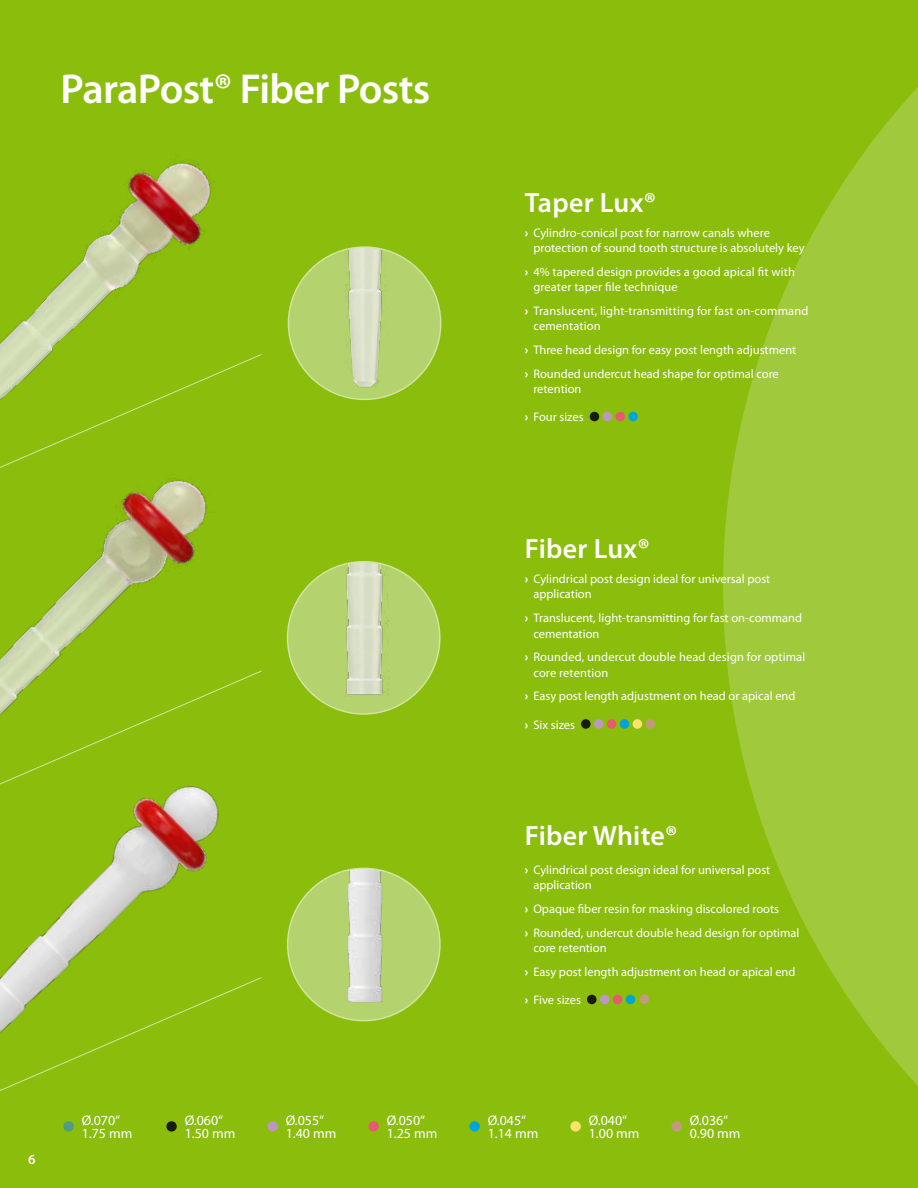
<style>
.page{position:relative;width:918px;height:1188px;background:#8bbd0d}
.page>*{position:absolute;margin:0;border:0;box-sizing:border-box;transform-origin:0 0}
.t1{font:600 42px "Myriad Pro";letter-spacing:-.015em;color:#fff}
.t2{font:600 27.9px "Myriad Pro";letter-spacing:.01em;color:#fff}
.t3{font:13.95px/12.5px "Myriad Pro";color:#fff}
.t4{font:600 13.95px "Myriad Pro";color:#fff}
.t5{font:12.45px/15.3px "Myriad Pro";color:#fff}
.s1{font-weight:900}
</style>
<div class="page">
<svg style="left:723px;top:87px;width:195px;height:999px;fill:#a1c93c"></svg>
<img style="left:0;top:162px;width:212px;height:191px">
<img style="left:0;top:510px;width:215px;height:160px">
<img style="left:1px;top:826px;width:276px;height:297px">
<div style="left:289px;top:248px;width:151px;height:151px;background:#b4d36f;border-radius:50%"></div>
<img style="left:302px;top:249px;width:127px;height:150px">
<img style="left:295px;top:869px;width:139px;height:151px">
<img style="left:294px;top:562px;width:141px;height:151px">
<svg style="left:0;top:353px;width:262px;height:157px"></svg>
<svg style="left:0;top:670px;width:262px;height:156px"></svg>
<svg style="left:0;top:977px;width:263px;height:146px"></svg>
<div style="left:587px;top:995px;width:10px;height:9px;background:#1a1a0f;border-radius:50%"></div>
<div style="left:600px;top:995px;width:9px;height:9px;background:#bc98c1;border-radius:50%"></div>
<div style="left:613px;top:995px;width:9px;height:9px;background:#ea586f;border-radius:50%"></div>
<div style="left:626px;top:995px;width:9px;height:9px;background:#00a5d7;border-radius:50%"></div>
<div style="left:640px;top:994px;width:9px;height:10px;background:#c29a80;border-radius:50%"></div>
<div style="left:590px;top:412px;width:9px;height:9px;background:#1a1a0f;border-radius:50%"></div>
<div style="left:603px;top:412px;width:9px;height:9px;background:#bc98c1;border-radius:50%"></div>
<div style="left:615px;top:412px;width:10px;height:9px;background:#ea586f;border-radius:50%"></div>
<div style="left:628px;top:412px;width:10px;height:9px;background:#00a5d7;border-radius:50%"></div>
<div style="left:581px;top:719px;width:10px;height:10px;background:#1a1a0f;border-radius:50%"></div>
<div style="left:594px;top:719px;width:9px;height:10px;background:#bc98c1;border-radius:50%"></div>
<div style="left:607px;top:719px;width:9px;height:10px;background:#ea586f;border-radius:50%"></div>
<div style="left:620px;top:719px;width:9px;height:10px;background:#00a5d7;border-radius:50%"></div>
<div style="left:633px;top:719px;width:9px;height:10px;background:#fde36d;border-radius:50%"></div>
<div style="left:645px;top:719px;width:10px;height:10px;background:#c29a80;border-radius:50%"></div>
<div style="left:63px;top:1121px;width:11px;height:11px;background:#539a84;border-radius:50%"></div>
<div style="left:166px;top:1121px;width:11px;height:11px;background:#1a1a0f;border-radius:50%"></div>
<div style="left:267px;top:1121px;width:11px;height:11px;background:#bc98c1;border-radius:50%"></div>
<div style="left:368px;top:1121px;width:11px;height:11px;background:#ea586f;border-radius:50%"></div>
<div style="left:469px;top:1121px;width:11px;height:11px;background:#00a5d7;border-radius:50%"></div>
<div style="left:570px;top:1121px;width:11px;height:11px;background:#fde36d;border-radius:50%"></div>
<div style="left:671px;top:1121px;width:11px;height:11px;background:#c29a80;border-radius:50%"></div>
<h1 class="t1" style="left:61px;top:62px;width:371px">ParaPost® Fiber Posts</h1>
<h2 class="t2" style="left:525px;top:185px;width:133px">Taper Lux®</h2>
<p class="t5" style="left:533px;top:225px;width:273px;text-indent:-9px"><span class="s1">›</span> Cylindro-conical post for narrow canals where protection of sound tooth structure is absolutely key</p>
<p class="t5" style="left:533px;top:264px;width:263px;text-indent:-9px"><span class="s1">›</span> 4% tapered design provides a good apical fit with greater taper file technique</p>
<p class="t5" style="left:533px;top:303px;width:277px;text-indent:-9px"><span class="s1">›</span> Translucent, light-transmitting for fast on-command cementation</p>
<p class="t5" style="left:525px;top:338px;width:273px;line-height:23.9px"><span class="s1">›</span> Three head design for easy post length adjustment <span class="s1">›</span> Rounded undercut head shape for optimal core</p>
<p class="t5" style="left:533px;top:381px;width:50px">retention</p>
<p class="t5" style="left:525px;top:409px;width:60px"><span class="s1">›</span> Four sizes</p>
<p class="t4" style="left:28px;top:1150px;width:9px">6</p>
<h2 class="t2" style="left:525px;top:531px;width:127px">Fiber Lux®</h2>
<p class="t5" style="left:533px;top:571px;width:239px;text-indent:-9px"><span class="s1">›</span> Cylindrical post design ideal for universal post application</p>
<p class="t5" style="left:533px;top:610px;width:270px;text-indent:-9px"><span class="s1">›</span> Translucent, light-transmitting for fast on-command cementation</p>
<p class="t5" style="left:533px;top:649px;width:274px;text-indent:-9px"><span class="s1">›</span> Rounded, undercut double head design for optimal core retention</p>
<p class="t5" style="left:525px;top:688px;width:272px"><span class="s1">›</span> Easy post length adjustment on head or apical end</p>
<p class="t5" style="left:525px;top:717px;width:52px"><span class="s1">›</span> Six sizes</p>
<h2 class="t2" style="left:525px;top:817px;width:154px">Fiber White®</h2>
<p class="t5" style="left:533px;top:862px;width:239px;text-indent:-9px"><span class="s1">›</span> Cylindrical post design ideal for universal post application</p>
<p class="t5" style="left:525px;top:897px;width:276px;line-height:23.9px"><span class="s1">›</span> Opaque fiber resin for masking discolored roots<br><span class="s1">›</span> Rounded, undercut double head design for optimal</p>
<p class="t5" style="left:525px;top:936px;width:272px;line-height:23.9px;text-indent:9px">core retention<br><span class="s1">›</span> Easy post length adjustment on head or apical end</p>
<p class="t5" style="left:525px;top:992px;width:58px"><span class="s1">›</span> Five sizes</p>
<p class="t3" style="left:82px;top:1114px;width:52px">Ø.070“<br>1.75 mm</p>
<p class="t3" style="left:185px;top:1114px;width:52px">Ø.060“<br>1.50 mm</p>
<p class="t3" style="left:286px;top:1114px;width:52px">Ø.055“<br>1.40 mm</p>
<p class="t3" style="left:387px;top:1114px;width:52px">Ø.050“<br>1.25 mm</p>
<p class="t3" style="left:488px;top:1114px;width:52px">Ø.045“<br>1.14 mm</p>
<p class="t3" style="left:589px;top:1114px;width:52px">Ø.040“<br>1.00 mm</p>
<p class="t3" style="left:690px;top:1114px;width:52px">Ø.036“<br>0.90 mm</p>
</div>
